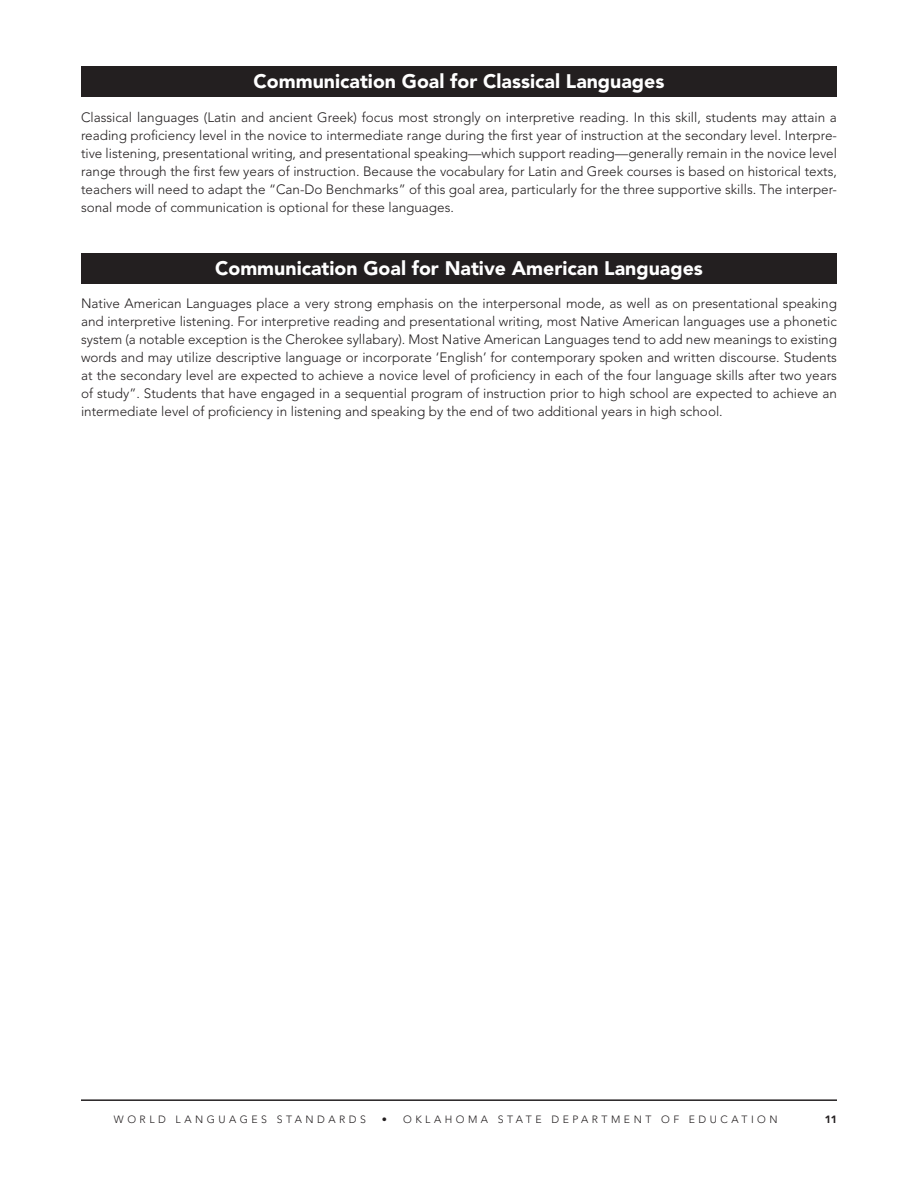
<style>
.page{position:relative;width:918px;height:1188px;background:#fff}
.page>*{position:absolute;margin:0;border:0;box-sizing:border-box;transform-origin:0 0}
.t1{font:900 19.5px "Avenir";color:#fff}
.t2{font:300 13.5px/18px "Avenir";color:#231f20;text-align:justify}
.t3{font:300 10.5px "Avenir";letter-spacing:.335em;color:#231f20}
.t4{font:900 10.5px "Avenir";color:#231f20}
</style>
<div class="page">
<hr style="left:81px;top:1099px;width:756px;height:2px;background:#231f20">
<div style="left:81px;top:66px;width:756px;height:31px;background:#231f20"></div>
<div style="left:81px;top:253px;width:756px;height:31px;background:#231f20"></div>
<p class="t1" style="left:254px;top:70px;width:412px">Communication Goal for Classical Languages</p>
<p class="t2" style="left:81px;top:108px;width:758px">Classical languages (Latin and ancient Greek) focus most strongly on interpretive reading. In this skill, students may attain a reading proficiency level in the novice to intermediate range during the first year of instruction at the secondary level. Interpre&shy;tive listening, presentational writing, and presentational speaking—which support reading—generally remain in the novice level range through the first few years of instruction. Because the vocabulary for Latin and Greek courses is based on historical texts, teachers will need to adapt the “Can-Do Benchmarks” of this goal area, particularly for the three supportive skills. The interper&shy;sonal mode of communication is optional for these languages.</p>
<p class="t1" style="left:215px;top:256px;width:489px">Communication Goal for Native American Languages</p>
<p class="t2" style="left:81px;top:294px;width:758px">Native American Languages place a very strong emphasis on the interpersonal mode, as well as on presentational speaking and interpretive listening. For interpretive reading and presentational writing, most Native American languages use a phonetic system (a notable exception is the Cherokee syllabary). Most Native American Languages tend to add new meanings to existing words and may utilize descriptive language or incorporate ‘English’ for contemporary spoken and written discourse. Students at the secondary level are expected to achieve a novice level of proficiency in each of the four language skills after two years of study”. Students that have engaged in a sequential program of instruction prior to high school are expected to achieve an intermediate level of proficiency in listening and speaking by the end of two additional years in high school.</p>
<p class="t3" style="left:114px;top:1113px;width:254px">WORLD LANGUAGES STANDARDS</p>
<p class="t3" style="left:382px;top:1113px;width:397px">• OKLAHOMA STATE DEPARTMENT OF EDUCATION</p>
<p class="t4" style="left:825px;top:1113px;width:14px">11</p>
</div>
